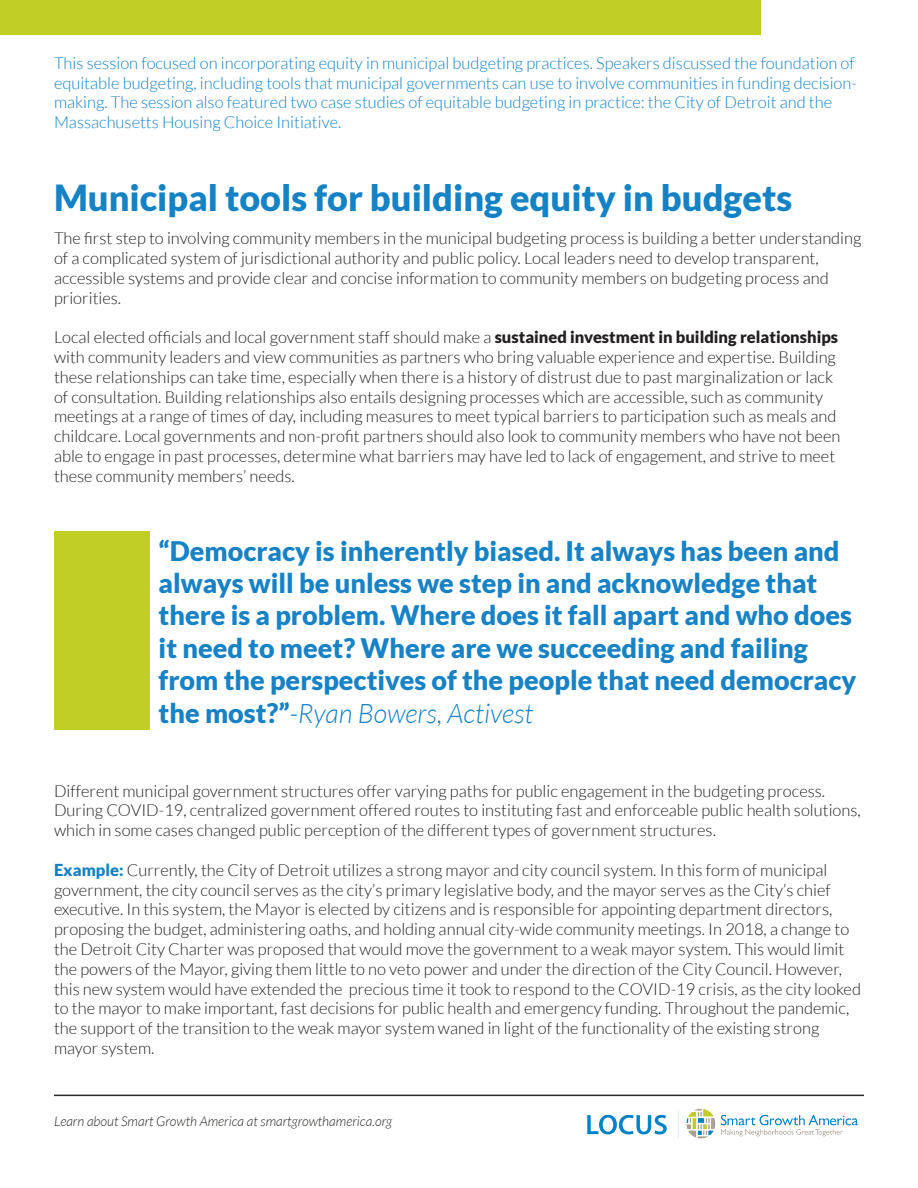
<style>
.page{position:relative;width:918px;height:1188px;background:#fff}
.page>*{position:absolute;margin:0;border:0;box-sizing:border-box;transform-origin:0 0}
.Title_1{font:900 36px "Lato";color:#1582c5}
.Key_Points_body{font:900 27px/32.4px "Lato";color:#1782c5}
.t1{font:300 16.5px/19.8px "Lato";color:#231f20}
.Title_1-2{font:300 16.5px/19.8px "Lato";color:#1582c5}
.body{font:italic 300 13.5px "Lato";color:#2b2926}
.s1{font-weight:900}
.s2{font-weight:300;font-style:italic}
.s3{font-weight:900;color:#1681c4}
</style>
<div class="page">
<hr style="left:54px;top:1095px;width:810px;height:1px;background:#2b2926">
<div style="left:0;top:0;width:761px;height:34px;background:#c1ce23"></div>
<img style="left:587px;top:1109px;width:271px;height:30px">
<div style="left:54px;top:531px;width:95px;height:199px;background:#c1ce23"></div>
<p class="Title_1-2" style="left:54px;top:53px;width:804px">This session focused on incorporating equity in municipal budgeting practices. Speakers discussed the foundation of equitable budgeting, including tools that municipal governments can use to involve communities in funding decision&shy;making. The session also featured two case studies of equitable budgeting in practice: the City of Detroit and the Massachusetts Housing Choice Initiative.</p>
<p class="Title_1" style="left:54px;top:177px;width:740px">Municipal tools for building equity in budgets</p>
<p class="t1" style="left:54px;top:229px;width:809px">The first step to involving community members in the municipal budgeting process is building a better understanding of a complicated system of jurisdictional authority and public policy. Local leaders need to develop transparent, accessible systems and provide clear and concise information to community members on budgeting process and priorities.</p>
<p class="t1" style="left:54px;top:328px;width:788px">Local elected officials and local government staff should make a <span class="s1">sustained investment in building relationships </span>with community leaders and view communities as partners who bring valuable experience and expertise. Building these relationships can take time, especially when there is a history of distrust due to past marginalization or lack of consultation. Building relationships also entails designing processes which are accessible, such as community meetings at a range of times of day, including measures to meet typical barriers to participation such as meals and childcare. Local governments and non-profit partners should also look to community members who have not been able to engage in past processes, determine what barriers may have led to lack of engagement, and strive to meet these community members’ needs.</p>
<p class="Key_Points_body" style="left:159px;top:534px;width:699px">“Democracy is inherently biased. It always has been and always will be unless we step in and acknowledge that there is a problem. Where does it fall apart and who does it need to meet? Where are we succeeding and failing from the perspectives of the people that need democracy the most?”<span class="s2">-Ryan Bowers, Activest</span></p>
<p class="t1" style="left:54px;top:781px;width:808px">Different municipal government structures offer varying paths for public engagement in the budgeting process.<br>During COVID-19, centralized government offered routes to instituting fast and enforceable public health solutions, which in some cases changed public perception of the different types of government structures.</p>
<p class="t1" style="left:54px;top:860px;width:809px"><span class="s3">Example:</span> Currently, the City of Detroit utilizes a strong mayor and city council system. In this form of municipal government, the city council serves as the city’s primary legislative body, and the mayor serves as the City’s chief executive. In this system, the Mayor is elected by citizens and is responsible for appointing department directors, proposing the budget, administering oaths, and holding annual city-wide community meetings. In 2018, a change to the Detroit City Charter was proposed that would move the government to a weak mayor system. This would limit the powers of the Mayor, giving them little to no veto power and under the direction of the City Council. However, this new system would have extended the precious time it took to respond to the COVID-19 crisis, as the city looked to the mayor to make important, fast decisions for public health and emergency funding. Throughout the pandemic, the support of the transition to the weak mayor system waned in light of the functionality of the existing strong mayor system.</p>
<p class="body" style="left:54px;top:1114px;width:340px">Learn about Smart Growth America at smartgrowthamerica.org</p>
</div>
